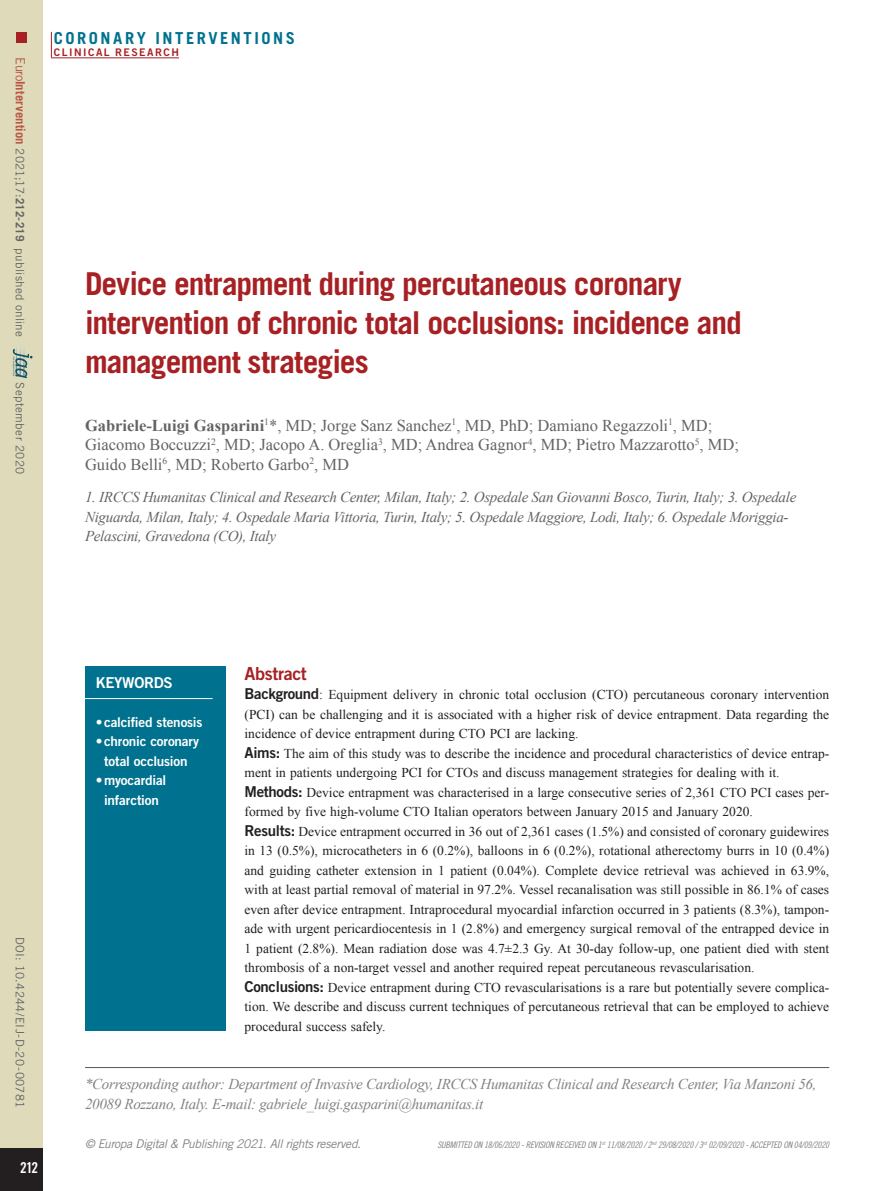
<style>
.page{position:relative;width:893px;height:1191px;background:#fff}
.page>*{position:absolute;margin:0;border:0;box-sizing:border-box;transform-origin:0 0}
.chapitre_titre{font:700 31.5px/39px "Trade Gothic LT Std";letter-spacing:-.035em;color:#a72023}
.intertitre1{font:18px "Trade Gothic LT Std Bd 2";letter-spacing:-.02em;color:#a72023}
.chapitre_auteurs{font:16.5px/19.5px "Times New Roman";color:#636366}
.t1{font:700 16.5px "Trade Gothic LT Std";letter-spacing:.155em;color:#00718e}
.chapitre_address{font:italic 15px/19.5px "Times New Roman";letter-spacing:-.02em;color:#636366}
.corresponding_author{font:italic 15px/19.5px "Times New Roman";letter-spacing:-.02em;color:#808285}
.keywords_tit{font:15px "Trade Gothic LT Std Bd 2";letter-spacing:-.02em;color:#fff}
.t2{font:15px "Trade Gothic LT Std Bd Cn 20";color:#fff}
.text_1er_paragraph{font:13.5px/19.5px "Times New Roman";color:#231f20;text-align:justify}
.t3{font:13.5px/19.5px "Trade Gothic LT Std Bd 2";letter-spacing:-.015em;color:#fff;text-align:center}
.t4{font:italic 12px "Trade Gothic LT Std";letter-spacing:-.03em;color:#808285}
.t5{font:11.7px "Trade Gothic LT Std";letter-spacing:.03em;color:#636366}
.t6{font:10.5px "Trade Gothic LT Std Bd 2";letter-spacing:.14em;color:#a72023}
.t7{font:9px "Trade Gothic LT Std Cn 18 Obl";letter-spacing:-.02em;color:#808285}
.s1{font-size:12.75px;color:#b85744}
.s2{font-weight:700;font-size:12.75px;color:#b85744}
.s3{font-weight:700}
.s4{font-family:"Trade Gothic LT Std Bd 2";font-size:15px}
</style>
<div class="page">
<div style="left:0;top:0;width:43px;height:1191px;background:#dedaba"></div>
<div style="left:0;top:1148px;width:43px;height:43px;background:#231f20"></div>
<div style="left:16px;top:32px;width:10px;height:10px;background:#a72023"></div>
<svg style="left:12px;top:349px;width:21px;height:29px"></svg>
<svg style="left:51px;top:32px;width:1px;height:25px"></svg>
<hr style="left:51px;top:57px;width:128px;height:1px;background:#a72023">
<hr style="left:85px;top:1067px;width:744px;height:1px;background:#57585a">
<div style="left:85px;top:666px;width:140px;height:365px;background:#00718e"></div>
<hr style="left:83px;top:698px;width:130px;height:1px;background:#fff">
<p class="t5" style="left:27px;top:57px;width:281px;rotate:90deg"><span class="s1">Euro</span><span class="s2">Intervention</span> 2021;17:<span class="s3">212-219</span> published online</p>
<p class="t5" style="left:27px;top:382px;width:93px;rotate:90deg">September 2020</p>
<p class="t1" style="left:54px;top:28px;width:243px">CORONARY INTERVENTIONS</p>
<p class="t6" style="left:54px;top:45px;width:127px">CLINICAL RESEARCH</p>
<p class="chapitre_titre" style="left:85px;top:264px;width:658px">Device entrapment during percutaneous coronary intervention of chronic total occlusions: incidence and management strategies</p>
<p class="chapitre_auteurs" style="left:85px;top:415px;width:655px"><span class="s3">Gabriele-Luigi Gasparini</span><sup>1</sup>*, MD; Jorge Sanz Sanchez<sup>1</sup>, MD, PhD; Damiano Regazzoli<sup>1</sup>, MD;<br>Giacomo Boccuzzi<sup>2</sup>, MD; Jacopo A. Oreglia<sup>3</sup>, MD; Andrea Gagnor<sup>4</sup>, MD; Pietro Mazzarotto<sup>5</sup>, MD;<br>Guido Belli<sup>6</sup>, MD; Roberto Garbo<sup>2</sup>, MD</p>
<p class="chapitre_address" style="left:85px;top:487px;width:713px">1. IRCCS Humanitas Clinical and Research Center, Milan, Italy; 2. Ospedale San Giovanni Bosco, Turin, Italy; 3. Ospedale<br>Niguarda, Milan, Italy; 4. Ospedale Maria Vittoria, Turin, Italy; 5. Ospedale Maggiore, Lodi, Italy; 6. Ospedale Moriggia-<br>Pelascini, Gravedona (CO), Italy</p>
<p class="t5" style="left:27px;top:937px;width:172px;rotate:90deg">DOI: 10.4244/EIJ-D-20-00781</p>
<p class="t2" style="left:20px;top:1158px;width:20px">212</p>
<p class="keywords_tit" style="left:96px;top:673px;width:79px">KEYWORDS</p>
<p class="t3" style="left:96px;top:712px;width:108px">• calcified stenosis</p>
<p class="t3" style="left:96px;top:731px;width:105px">• chronic coronary total occlusion</p>
<p class="t3" style="left:96px;top:770px;width:72px">•myocardial infarction</p>
<p class="intertitre1" style="left:244px;top:662px;width:64px">Abstract</p>
<p class="text_1er_paragraph" style="left:244px;top:684px;width:586px"><span class="s4">Background</span>: Equipment delivery in chronic total occlusion (CTO) percutaneous coronary intervention (PCI) can be challenging and it is associated with a higher risk of device entrapment. Data regarding the incidence of device entrapment during CTO PCI are lacking.</p>
<p class="text_1er_paragraph" style="left:244px;top:743px;width:586px"><span class="s4">Aims:</span> The aim of this study was to describe the incidence and procedural characteristics of device entrap&shy;ment in patients undergoing PCI for CTOs and discuss management strategies for dealing with it.</p>
<p class="text_1er_paragraph" style="left:244px;top:782px;width:586px"><span class="s4">Methods:</span> Device entrapment was characterised in a large consecutive series of 2,361 CTO PCI cases per&shy;formed by five high-volume CTO Italian operators between January 2015 and January 2020.</p>
<p class="text_1er_paragraph" style="left:244px;top:821px;width:586px"><span class="s4">Results:</span> Device entrapment occurred in 36 out of 2,361 cases (1.5%) and consisted of coronary guidewires in 13 (0.5%), microcatheters in 6 (0.2%), balloons in 6 (0.2%), rotational atherectomy burrs in 10 (0.4%) and guiding catheter extension in 1 patient (0.04%). Complete device retrieval was achieved in 63.9%, with at least partial removal of material in 97.2%. Vessel recanalisation was still possible in 86.1% of cases even after device entrapment. Intraprocedural myocardial infarction occurred in 3 patients (8.3%), tampon&shy;ade with urgent pericardiocentesis in 1 (2.8%) and emergency surgical removal of the entrapped device in 1 patient (2.8%). Mean radiation dose was 4.7±2.3 Gy. At 30-day follow-up, one patient died with stent thrombosis of a non-target vessel and another required repeat percutaneous revascularisation.</p>
<p class="text_1er_paragraph" style="left:244px;top:977px;width:586px"><span class="s4">Conclusions:</span> Device entrapment during CTO revascularisations is a rare but potentially severe complica&shy;tion. We describe and discuss current techniques of percutaneous retrieval that can be employed to achieve procedural success safely.</p>
<p class="corresponding_author" style="left:85px;top:1074px;width:733px">*Corresponding author: Department of Invasive Cardiology, IRCCS Humanitas Clinical and Research Center, Via Manzoni 56,<br>20089 Rozzano, Italy. E-mail: gabriele_luigi.gasparini@humanitas.it</p>
<p class="t4" style="left:85px;top:1137px;width:277px">© Europa Digital &amp; Publishing 2021. All rights reserved.</p>
<p class="t7" style="left:437px;top:1139px;width:393px">SUBMITTED ON 18/06/2020 - REVISION RECEIVED ON 1<sup>st</sup> 11/08/2020 / 2<sup>nd</sup> 29/08/2020 / 3<sup>rd</sup> 02/09/2020 - ACCEPTED ON 04/09/2020</p>
</div>
